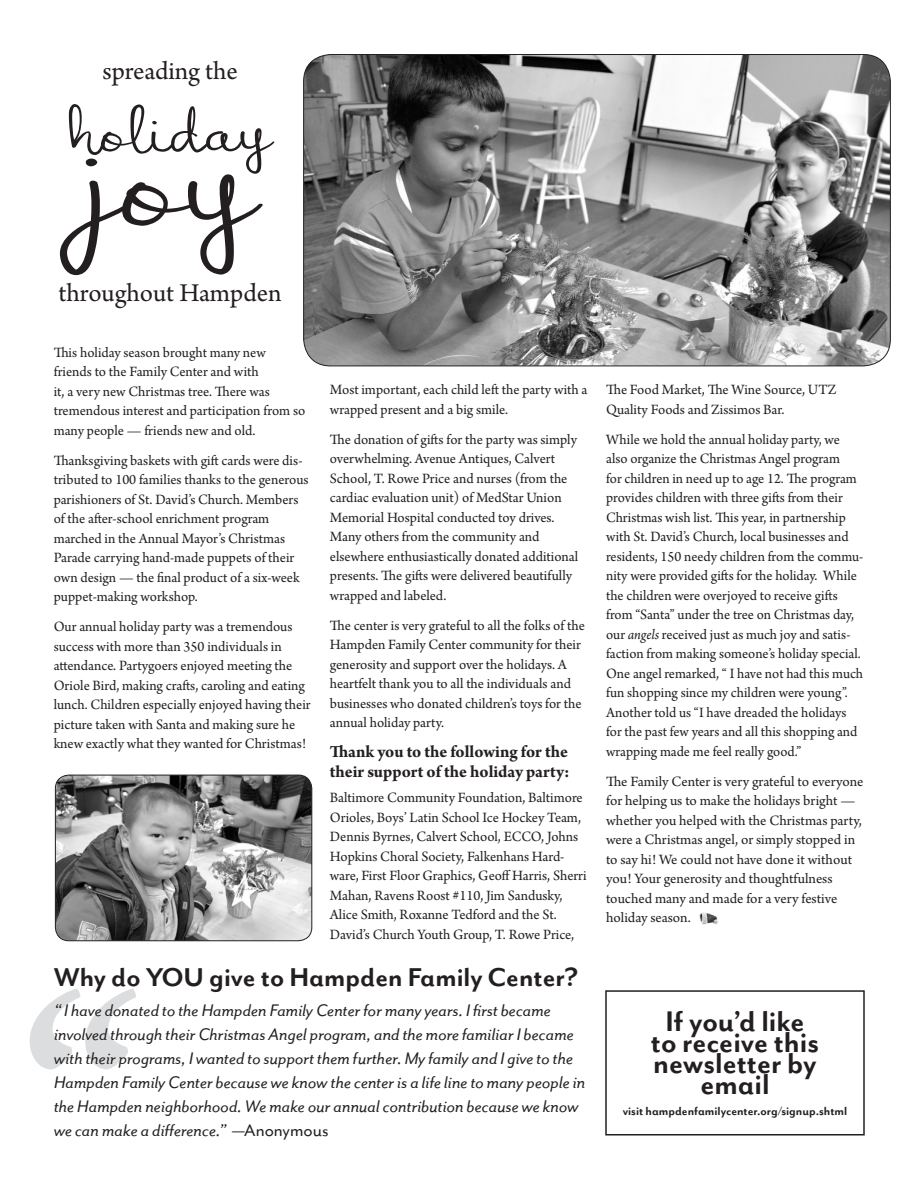
<style>
.page{position:relative;width:918px;height:1188px;background:#fff}
.page>*{position:absolute;margin:0;border:0;box-sizing:border-box;transform-origin:0 0}
.paragraph{font:375px "Arno Pro";color:#dcddde}
.paragraph-2{font:115.5px "Coral";color:#231f20}
.paragraph-3{font:52.5px "Coral";color:#231f20}
.t1{font:33px "Mr Eaves San Alt B";color:#231f20}
.paragraph-4{font:30px "Mr Eaves San Alt B";color:#231f20}
.paragraph-5{font:27px "Arno Pro";color:#231f20}
.paragraph-6{font:19.5px/24px "Mr Eaves San Alt RI";color:#231f20}
.paragraph-7{font:700 18px/19.5px "Arno Pro";color:#231f20}
.paragraph-8{font:15px/19.5px "Arno Pro";color:#231f20}
.t2{font:13.5px "Mr Eaves San Alt B";color:#231f20}
.s1{font-family:"Mr Eaves San Alt R"}
.s2{font-style:italic}
</style>
<div class="page">
<img style="left:304px;top:55px;width:586px;height:311px">
<img style="left:699px;top:912px;width:19px;height:12px">
<img style="left:55px;top:775px;width:257px;height:166px">
<div style="left:55px;top:775px;width:257px;height:166px;border:1px solid #231f20;border-radius:14px"></div>
<div style="left:605px;top:990px;width:260px;height:146px;border:2px solid #231f20"></div>
<p class="paragraph-5" style="left:102px;top:56px;width:137px">spreading the</p>
<p class="paragraph-3" style="left:70px;top:101px;width:201px">holiday</p>
<p class="paragraph-2" style="left:87px;top:114px;width:167px">joy</p>
<p class="paragraph-5" style="left:59px;top:278px;width:224px">throughout Hampden</p>
<p class="paragraph-8" style="left:54px;top:344px;width:253px">This holiday season brought many new friends to the Family Center and with<br>it, a very new Christmas tree. There was tremendous interest and participation from so many people — friends new and old.</p>
<p class="paragraph-8" style="left:54px;top:452px;width:256px">Thanksgiving baskets with gift cards were dis&shy;tributed to 100 families thanks to the generous parishioners of St. David’s Church. Members of the after-school enrichment program marched in the Annual Mayor’s Christmas Parade carrying hand-made puppets of their own design — the final product of a six-week puppet-making workshop.</p>
<p class="paragraph-8" style="left:54px;top:618px;width:258px">Our annual holiday party was a tremendous success with more than 350 individuals in attendance. Partygoers enjoyed meeting the Oriole Bird, making crafts, caroling and eating lunch. Children especially enjoyed having their picture taken with Santa and making sure he knew exactly what they wanted for Christmas!</p>
<p class="paragraph-8" style="left:330px;top:381px;width:259px">Most important, each child left the party with a wrapped present and a big smile.</p>
<p class="paragraph-8" style="left:330px;top:431px;width:250px">The donation of gifts for the party was simply overwhelming. Avenue Antiques, Calvert School, T. Rowe Price and nurses (from the cardiac evaluation unit) of MedStar Union Memorial Hospital conducted toy drives.<br>Many others from the community and elsewhere enthusiastically donated additional presents. The gifts were delivered beautifully wrapped and labeled.</p>
<p class="paragraph-8" style="left:330px;top:617px;width:257px">The center is very grateful to all the folks of the Hampden Family Center community for their generosity and support over the holidays. A heartfelt thank you to all the individuals and businesses who donated children’s toys for the annual holiday party.</p>
<p class="paragraph-7" style="left:330px;top:743px;width:241px">Thank you to the following for the their support of the holiday party:</p>
<p class="paragraph-8" style="left:330px;top:789px;width:258px">Baltimore Community Foundation, Baltimore Orioles, Boys’ Latin School Ice Hockey Team, Dennis Byrnes, Calvert School, ECCO, Johns Hopkins Choral Society, Falkenhans Hard&shy;ware, First Floor Graphics, Geoff Harris, Sherri Mahan, Ravens Roost #110, Jim Sandusky, Alice Smith, Roxanne Tedford and the St.<br>David’s Church Youth Group, T. Rowe Price,</p>
<p class="paragraph-4" style="left:54px;top:960px;width:526px">Why do YOU give to Hampden Family Center?</p>
<p class="paragraph" style="left:16px;top:913px;width:135px">“</p>
<p class="paragraph-6" style="left:54px;top:998px;width:533px">“ I have donated to the Hampden Family Center for many years. I first became involved through their Christmas Angel program, and the more familiar I became with their programs, I wanted to support them further. My family and I give to the Hampden Family Center because we know the center is a life line to many people in the Hampden neighborhood. We make our annual contribution because we know we can make a difference.” <span class="s1">—Anonymous</span></p>
<p class="paragraph-8" style="left:606px;top:381px;width:232px">The Food Market, The Wine Source, UTZ<br>Quality Foods and Zissimos Bar.</p>
<p class="paragraph-8" style="left:606px;top:431px;width:259px">While we hold the annual holiday party, we also organize the Christmas Angel program<br>for children in need up to age 12. The program provides children with three gifts from their Christmas wish list. This year, in partnership with St. David’s Church, local businesses and residents, 150 needy children from the commu&shy;nity were provided gifts for the holiday. While the children were overjoyed to receive gifts from “Santa” under the tree on Christmas day, our <span class="s2">angels</span> received just as much joy and satis&shy;faction from making someone’s holiday special.<br>One angel remarked, “ I have not had this much fun shopping since my children were young”.<br>Another told us “I have dreaded the holidays for the past few years and all this shopping and wrapping made me feel really good.”</p>
<p class="paragraph-8" style="left:606px;top:773px;width:259px">The Family Center is very grateful to everyone for helping us to make the holidays bright — whether you helped with the Christmas party, were a Christmas angel, or simply stopped in to say hi! We could not have done it without you! Your generosity and thoughtfulness touched many and made for a very festive holiday season.</p>
<p class="t1" style="left:666px;top:1002px;width:140px">If you’d like</p>
<p class="t1" style="left:651px;top:1023px;width:170px">to receive this</p>
<p class="t1" style="left:653px;top:1044px;width:165px">newsletter by</p>
<p class="t1" style="left:700px;top:1065px;width:71px">email</p>
<p class="t2" style="left:623px;top:1103px;width:226px">visit hampdenfamilycenter.org/signup.shtml</p>
</div>
